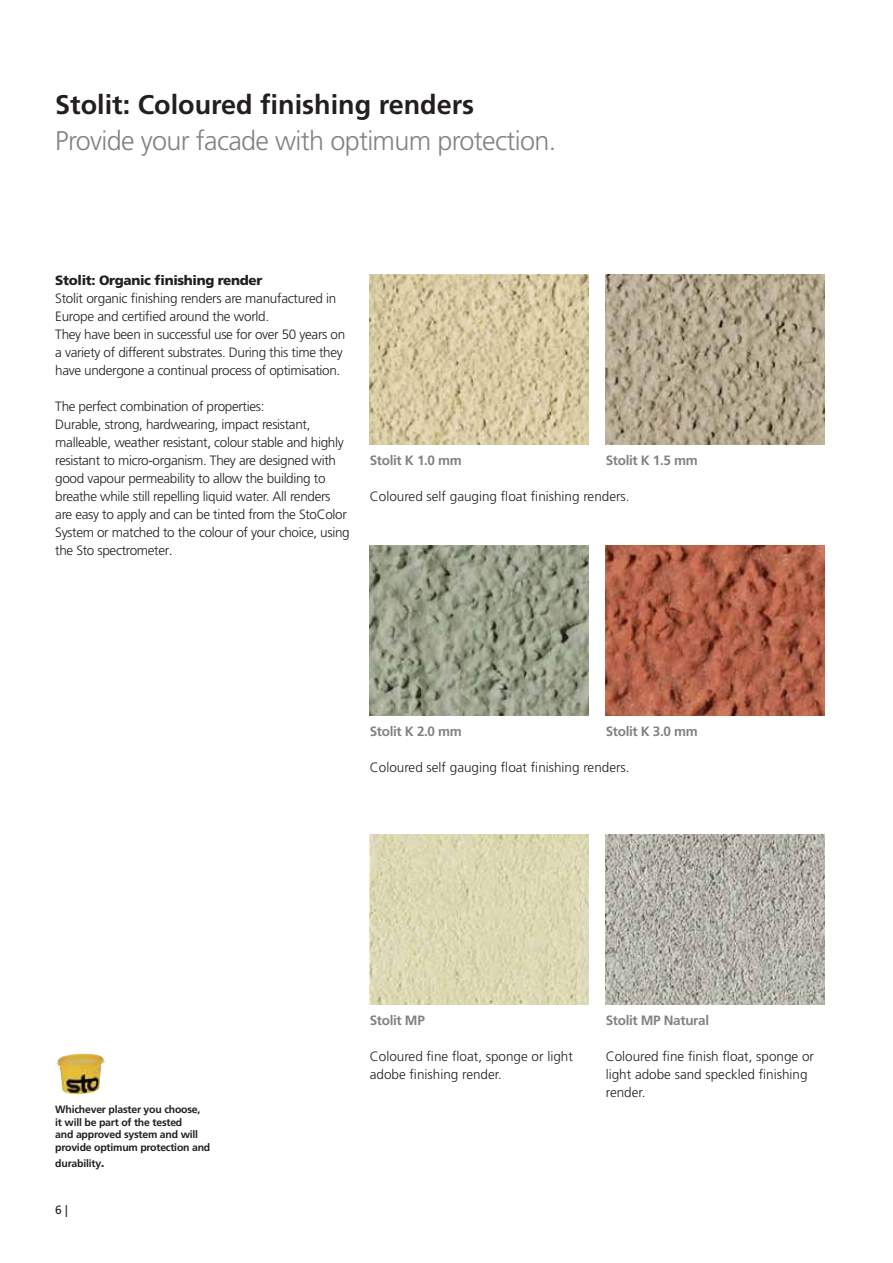
<style>
.page{position:relative;width:893px;height:1263px;background:#fff}
.page>*{position:absolute;margin:0;border:0;box-sizing:border-box;transform-origin:0 0}
.t1{font:300 27px "Sto Frutiger";letter-spacing:-.025em;color:#808285}
.t2{font:700 27px "Sto Frutiger";color:#231f20}
.t3{font:300 13.5px/18px "Sto Frutiger";letter-spacing:-.025em;color:#231f20}
.t4{font:300 13.5px/18px "Sto Frutiger";color:#231f20}
.t5{font:700 13.5px "Sto Frutiger";letter-spacing:-.025em;color:#808285}
.t6{font:900 13.5px "Sto Frutiger";letter-spacing:-.025em;color:#231f20}
.t7{font:12px "Sto Frutiger";color:#231f20}
.t8{font:700 10.5px/12.6px "Sto Frutiger";letter-spacing:-.02em;color:#231f20}
.s1{font-size:15px}
.s2{font-size:13.5px}
</style>
<div class="page">
<img style="left:370px;top:274px;width:219px;height:170px">
<img style="left:370px;top:545px;width:219px;height:170px">
<img style="left:606px;top:545px;width:219px;height:170px">
<img style="left:56px;top:1053px;width:49px;height:41px">
<img style="left:606px;top:834px;width:219px;height:170px">
<img style="left:370px;top:834px;width:219px;height:170px">
<img style="left:606px;top:274px;width:219px;height:170px">
<h1 class="t2" style="left:55px;top:94px;width:420px">Stolit: Coloured finishing renders</h1>
<h1 class="t1" style="left:55px;top:130px;width:502px">Provide your facade with optimum protection.</h1>
<p class="t6" style="left:55px;top:274px;width:209px">Stolit: Organic finishing render</p>
<p class="t3" style="left:55px;top:290px;width:291px">Stolit organic finishing renders are manufactured in Europe and certified around the world.<br>They have been in successful use for over 50 years on a variety of different substrates. During this time they have undergone a continual process of optimisation.</p>
<p class="t3" style="left:55px;top:398px;width:296px">The perfect combination of properties:<br>Durable, strong, hardwearing, impact resistant, malleable, weather resistant, colour stable and highly resistant to micro-organism. They are designed with good vapour permeability to allow the building to breathe while still repelling liquid water. All renders are easy to apply and can be tinted from the StoColor System or matched to the colour of your choice, using the Sto spectrometer<span class="s1">.</span></p>
<p class="t5" style="left:606px;top:455px;width:94px">Stolit K 1.5 mm</p>
<p class="t5" style="left:370px;top:455px;width:94px">Stolit K 1.0 mm</p>
<p class="t4" style="left:370px;top:489px;width:261px">Coloured self gauging float finishing renders.</p>
<p class="t5" style="left:606px;top:726px;width:94px">Stolit K 3.0 mm</p>
<p class="t5" style="left:370px;top:726px;width:94px">Stolit K 2.0 mm</p>
<p class="t4" style="left:370px;top:760px;width:261px">Coloured self gauging float finishing renders.</p>
<p class="t8" style="left:55px;top:1104px;width:157px">Whichever plaster you choose,<br>it will be part of the tested<br>and approved system and will provide optimum protection and</p>
<p class="t8" style="left:55px;top:1158px;width:51px">durability<span class="s2">.</span></p>
<p class="t7" style="left:55px;top:1205px;width:14px">6 |</p>
<p class="t5" style="left:370px;top:1015px;width:57px">Stolit MP</p>
<p class="t4" style="left:370px;top:1049px;width:205px">Coloured fine float, sponge or light adobe finishing render.</p>
<p class="t5" style="left:606px;top:1015px;width:105px">Stolit MP Natural</p>
<p class="t4" style="left:606px;top:1049px;width:210px">Coloured fine finish float, sponge or light adobe sand speckled finishing render.</p>
</div>
